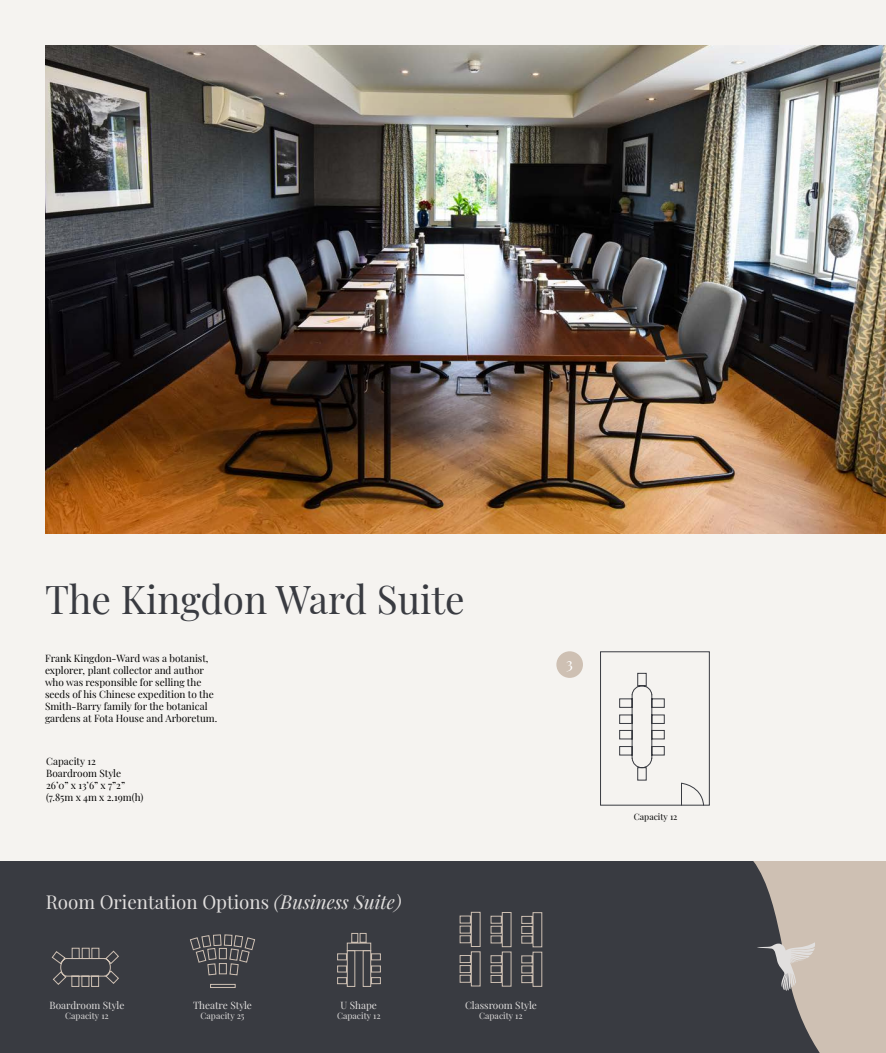
<style>
.page{position:relative;width:886px;height:1053px;background:#fff}
.page>*{position:absolute;margin:0;border:0;box-sizing:border-box;transform-origin:0 0}
.t1{font:38.75px "Playfair Display";color:#393b41}
.t2{font:18.75px "Playfair Display";color:#e1dfde}
.t3{font:15px "Playfair Display";color:#fff}
.t4{font:10px/12px "Playfair Display";color:#000}
.t5{font:10px "Playfair Display";color:#e1dfde}
.t6{font:8.75px "Playfair Display";color:#e1dfde}
.t7{font:8.75px "Playfair Display";color:#000}
.s1{font-style:italic}
</style>
<div class="page">
<div style="left:0;top:0;width:886px;height:915px;background:#f5f3f0"></div>
<img style="left:45px;top:45px;width:841px;height:488px">
<div style="left:0;top:861px;width:886px;height:191px;background:#393b41"></div>
<svg style="left:753px;top:861px;width:133px;height:191px;fill:#cec0b3"></svg>
<svg style="left:757px;top:942px;width:58px;height:49px"></svg>
<div style="left:556px;top:651px;width:27px;height:26px;background:#cec0b3;border-radius:50%"></div>
<svg style="left:600px;top:651px;width:110px;height:155px"></svg>
<svg style="left:51px;top:947px;width:68px;height:39px"></svg>
<svg style="left:190px;top:934px;width:65px;height:53px"></svg>
<svg style="left:459px;top:911px;width:83px;height:75px"></svg>
<svg style="left:337px;top:932px;width:44px;height:54px"></svg>
<h1 class="t1" style="left:45px;top:569px;width:421px">The Kingdon Ward Suite</h1>
<p class="t4" style="left:45px;top:651px;width:174px">Frank Kingdon-Ward was a botanist, explorer, plant collector and author who was responsible for selling the seeds of his Chinese expedition to the Smith-Barry family for the botanical gardens at Fota House and Arboretum.</p>
<p class="t4" style="left:46px;top:754px;width:99px">Capacity 12<br>Boardroom Style<br>26’0” x 13’6” x 7”2” (7.85m x 4m x 2.19m(h)</p>
<h3 class="t3" style="left:566px;top:651px;width:8px">3</h3>
<h2 class="t2" style="left:46px;top:887px;width:357px">Room Orientation Options <span class="s1">(Business Suite)</span></h2>
<p class="t5" style="left:50px;top:997px;width:76px">Boardroom Style</p>
<p class="t6" style="left:65px;top:1009px;width:45px">Capacity 12</p>
<p class="t5" style="left:193px;top:997px;width:60px">Theatre Style</p>
<p class="t6" style="left:201px;top:1009px;width:45px">Capacity 25</p>
<p class="t5" style="left:341px;top:997px;width:38px">U Shape</p>
<p class="t6" style="left:337px;top:1009px;width:45px">Capacity 12</p>
<p class="t5" style="left:465px;top:997px;width:73px">Classroom Style</p>
<p class="t6" style="left:479px;top:1009px;width:45px">Capacity 12</p>
<p class="t7" style="left:634px;top:810px;width:45px">Capacity 12</p>
</div>
